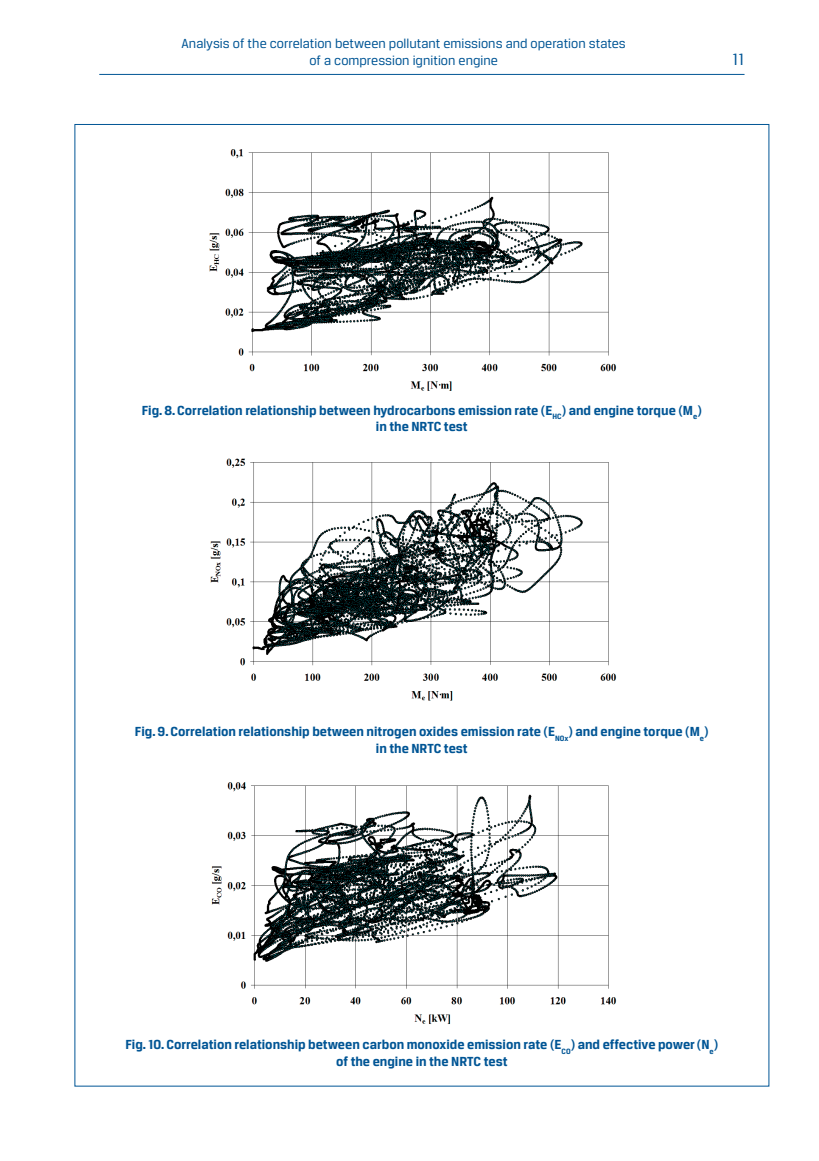
<style>
.page{position:relative;width:819px;height:1161px;background:#fff}
.page>*{position:absolute;margin:0;border:0;box-sizing:border-box;transform-origin:0 0}
.t1{font:17.5px "Breuer Text";color:#005595}
.podst_ang{font:700 14px/16.8px "Breuer Text";color:#005595;text-align:center}
.t2{font:14px/16.8px "Breuer Text";color:#005595;text-align:center}
</style>
<div class="page">
<hr style="left:99px;top:74px;width:645px;height:1px;background:#005595">
<img style="left:209px;top:149px;width:408px;height:242px">
<img style="left:210px;top:458px;width:407px;height:243px">
<img style="left:211px;top:782px;width:406px;height:242px">
<p class="t2" style="left:182px;top:35px;width:445px">Analysis of the correlation between pollutant emissions and operation states of a compression ignition engine</p>
<p class="t1" style="left:732px;top:50px;width:13px">11</p>
<p class="podst_ang" style="left:142px;top:401px;width:561px">Fig. 8. Correlation relationship between hydrocarbons emission rate (E<sub>HC</sub>) and engine torque (M<sub>e</sub>) in the NRTC test</p>
<p class="podst_ang" style="left:135px;top:723px;width:575px">Fig. 9. Correlation relationship between nitrogen oxides emission rate (E<sub>NOx</sub>) and engine torque (M<sub>e</sub>) in the NRTC test</p>
<p class="podst_ang" style="left:125px;top:1036px;width:594px">Fig. 10. Correlation relationship between carbon monoxide emission rate (E<sub>CO</sub>) and effective power (N<sub>e</sub>) of the engine in the NRTC test</p>
</div>
